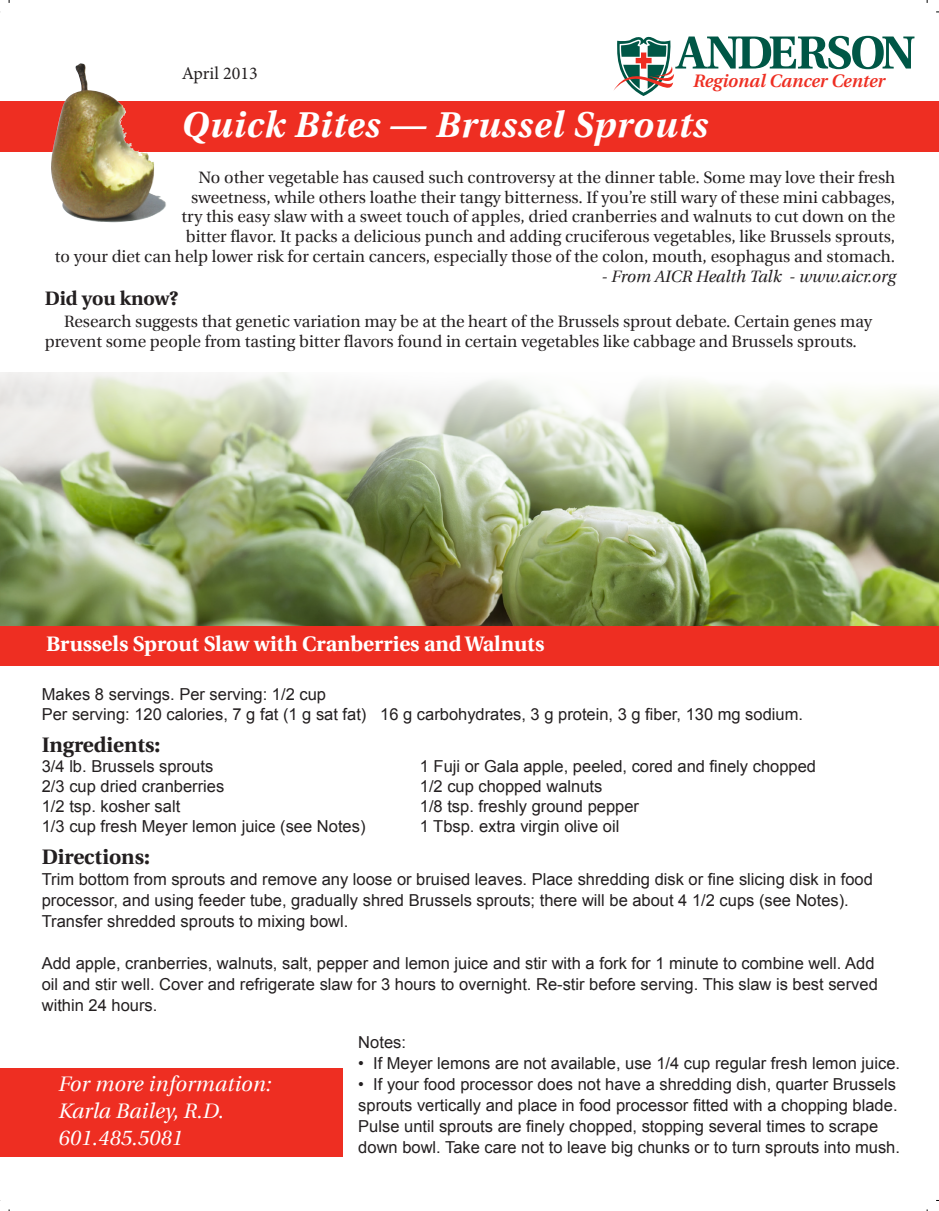
<style>
.page{position:relative;width:939px;height:1211px;background:#fff}
.page>*{position:absolute;margin:0;border:0;box-sizing:border-box;transform-origin:0 0}
.t1{font:italic 700 36px "Utopia";letter-spacing:.03em;color:#fff}
.t2{font:italic 21px "Utopia";letter-spacing:.01em;color:#fff}
.t3{font:700 21px "Utopia";color:#fff}
.t4{font:700 21px "Utopia";color:#231f20}
.t5{font:700 19.5px "Utopia";color:#231f20}
.t6{font:italic 600 18px "Utopia";color:#ee2e22}
.t7{font:18px "Minion Pro";color:#231f20}
.t8{font:16.5px/21px "Arial";color:#231f20}
.t9{font:16.5px/19.8px "Utopia";color:#231f20;text-align:right}
.t10{font:italic 16.5px "Utopia";color:#231f20}
</style>
<div class="page">
<img style="left:0;top:372px;width:939px;height:253px">
<div style="left:0;top:625px;width:939px;height:40px;background:#ee2e22"></div>
<div style="left:0;top:101px;width:939px;height:51px;background:#ee2e22"></div>
<img style="left:51px;top:63px;width:115px;height:160px">
<svg style="left:614px;top:36px;width:300px;height:60px"></svg>
<div style="left:0;top:1067px;width:343px;height:89px;background:#ee2e22"></div>
<p class="t7" style="left:182px;top:61px;width:77px">April 2013</p>
<p class="t6" style="left:692px;top:71px;width:194px">Regional Cancer Center</p>
<p class="t1" style="left:180px;top:104px;width:528px">Quick Bites — Brussel Sprouts</p>
<p class="t9" style="left:55px;top:168px;width:842px">No other vegetable has caused such controversy at the dinner table. Some may love their fresh<br>sweetness, while others loathe their tangy bitterness. If you’re still wary of these mini cabbages,<br>try this easy slaw with a sweet touch of apples, dried cranberries and walnuts to cut down on the<br>bitter flavor. It packs a delicious punch and adding cruciferous vegetables, like Brussels sprouts,<br>to your diet can help lower risk for certain cancers, especially those of the colon, mouth, esophagus and stomach.</p>
<p class="t10" style="left:601px;top:267px;width:296px">- From AICR Health Talk - www.aicr.org</p>
<p class="t5" style="left:45px;top:287px;width:135px">Did you know?</p>
<p class="t9" style="left:45px;top:312px;width:829px;text-align:left;text-indent:19px">Research suggests that genetic variation may be at the heart of the Brussels sprout debate. Certain genes may prevent some people from tasting bitter flavors found in certain vegetables like cabbage and Brussels sprouts.</p>
<p class="t3" style="left:46px;top:632px;width:500px">Brussels Sprout Slaw with Cranberries and Walnuts</p>
<p class="t8" style="left:42px;top:683px;width:286px">Makes 8 servings. Per serving: 1/2 cup</p>
<p class="t8" style="left:42px;top:703px;width:763px">Per serving: 120 calories, 7 g fat (1 g sat fat) 16 g carbohydrates, 3 g protein, 3 g fiber, 130 mg sodium.</p>
<p class="t4" style="left:42px;top:733px;width:120px">Ingredients:</p>
<p class="t8" style="left:42px;top:756px;width:173px">3/4 lb. Brussels sprouts</p>
<p class="t8" style="left:420px;top:756px;width:398px">1 Fuji or Gala apple, peeled, cored and finely chopped</p>
<p class="t8" style="left:42px;top:775px;width:184px">2/3 cup dried cranberries</p>
<p class="t8" style="left:420px;top:775px;width:184px">1/2 cup chopped walnuts</p>
<p class="t8" style="left:42px;top:795px;width:140px">1/2 tsp. kosher salt</p>
<p class="t8" style="left:420px;top:795px;width:221px">1/8 tsp. freshly ground pepper</p>
<p class="t8" style="left:42px;top:815px;width:325px">1/3 cup fresh Meyer lemon juice (see Notes)</p>
<p class="t8" style="left:420px;top:815px;width:201px">1 Tbsp. extra virgin olive oil</p>
<p class="t4" style="left:42px;top:845px;width:110px">Directions:</p>
<p class="t8" style="left:42px;top:869px;width:833px">Trim bottom from sprouts and remove any loose or bruised leaves. Place shredding disk or fine slicing disk in food processor, and using feeder tube, gradually shred Brussels sprouts; there will be about 4 1/2 cups (see Notes).<br>Transfer shredded sprouts to mixing bowl.</p>
<p class="t8" style="left:42px;top:953px;width:838px">Add apple, cranberries, walnuts, salt, pepper and lemon juice and stir with a fork for 1 minute to combine well. Add oil and stir well. Cover and refrigerate slaw for 3 hours to overnight. Re-stir before serving. This slaw is best served within 24 hours.</p>
<p class="t2" style="left:58px;top:1072px;width:215px">For more information:</p>
<p class="t2" style="left:58px;top:1099px;width:167px">Karla Bailey, R.D.</p>
<p class="t2" style="left:58px;top:1126px;width:126px">601.485.5081</p>
<p class="t8" style="left:358px;top:1031px;width:49px">Notes:</p>
<p class="t8" style="left:358px;top:1052px;width:543px">• If Meyer lemons are not available, use 1/4 cup regular fresh lemon juice.</p>
<p class="t8" style="left:358px;top:1073px;width:543px">• If your food processor does not have a shredding dish, quarter Brussels sprouts vertically and place in food processor fitted with a chopping blade.<br>Pulse until sprouts are finely chopped, stopping several times to scrape down bowl. Take care not to leave big chunks or to turn sprouts into mush.</p>
</div>
